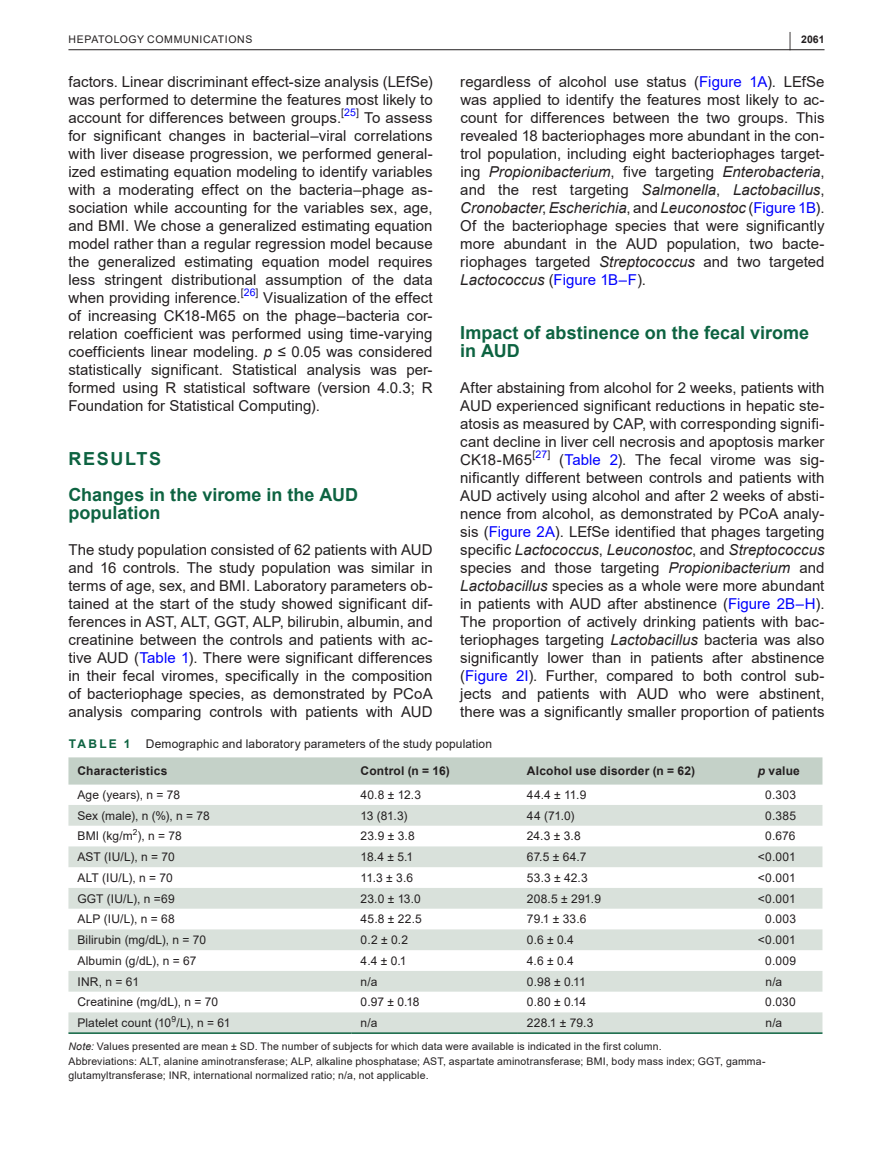
<style>
.page{position:relative;width:893px;height:1174px;background:#fff}
.page>*{position:absolute;margin:0;border:0;box-sizing:border-box;transform-origin:0 0}
.t1{font:700 19.5px "Arial";color:#231f20;scale:.38 1}
.t2{font:700 18px/36px "Arial";color:#0d6341}
.t3{font:15px/18px "Arial";letter-spacing:.005em;color:#231f20;text-align:justify}
.t4{font:12px "Arial";letter-spacing:.01em;color:#231f20}
.t5{font:700 12px "Arial";letter-spacing:.015em;color:#231f20}
.t6{font:700 12px "Arial";letter-spacing:.185em;color:#0d6341}
.t7{font:10.5px/15.8px "Arial";letter-spacing:.015em;color:#231f20}
.t8{font:10.5px "Arial";letter-spacing:.055em;color:#231f20}
.t9{font:700 10.5px "Arial";color:#231f20}
.t10{font:8.4px "Arial";color:#231f20}
.s1{color:#00f}
.s2{font-style:italic}
</style>
<div class="page">
<hr style="left:68px;top:49px;width:756px;height:1px;background:#231f20">
<div style="left:68px;top:757px;width:754px;height:27px;background:#c4d1c8"></div>
<svg style="left:68px;top:805px;width:754px;height:227px;fill:#d9e1db"></svg>
<hr style="left:68px;top:1032px;width:284px;height:2px;background:#0d6341">
<hr style="left:352px;top:1032px;width:166px;height:2px;background:#0d6341">
<hr style="left:518px;top:1032px;width:231px;height:2px;background:#0d6341">
<hr style="left:749px;top:1032px;width:73px;height:2px;background:#0d6341">
<h1 class="t1" style="left:789px;top:25px;width:7px">|</h1>
<p class="t8" style="left:69px;top:32px;width:185px">HEPATOLOGY COMMUNICATIONS</p>
<p class="t9" style="left:801px;top:32px;width:25px">2061</p>
<p class="t3" style="left:68px;top:73px;width:366px">factors. Linear discriminant effect-size analysis (LEfSe) was performed to determine the features most likely to account for differences between groups.</p>
<p class="t3" style="left:460px;top:73px;width:366px">regardless of alcohol use status (<span class="s1">Figure 1A</span>). LEfSe was applied to identify the features most likely to ac&shy;count for differences between the two groups. This revealed 18 bacteriophages more abundant in the con&shy;trol population, including eight bacteriophages target&shy;ing <span class="s2">Propionibacterium</span>, five targeting <span class="s2">Enterobacteria</span>, and the rest targeting <span class="s2">Salmonella</span>, <span class="s2">Lactobacillus</span>, <span class="s2">Cronobacter</span>, <span class="s2">Escherichia</span>, and <span class="s2">Leuconostoc</span> (<span class="s1">Figure 1B</span>).<br>Of the bacteriophage species that were significantly more abundant in the AUD population, two bacte&shy;riophages targeted <span class="s2">Streptococcus</span> and two targeted <span class="s2">Lactococcus</span> (<span class="s1">Figure 1B–F</span>).</p>
<p class="t2" style="left:460px;top:324px;width:350px;line-height:18px">Impact of abstinence on the fecal virome in AUD</p>
<p class="t3" style="left:460px;top:379px;width:366px">After abstaining from alcohol for 2 weeks, patients with AUD experienced significant reductions in hepatic ste&shy;atosis as measured by CAP, with corresponding signifi&shy;cant decline in liver cell necrosis and apoptosis marker CK18-M65</p>
<p class="t7" style="left:341px;top:105px;width:19px">[<span class="s1">25</span>]</p>
<p class="t3" style="left:68px;top:109px;width:366px;text-indent:296px">To assess for significant changes in bacterial–viral correlations with liver disease progression, we performed general&shy;ized estimating equation modeling to identify variables with a moderating effect on the bacteria–phage as&shy;sociation while accounting for the variables sex, age, and BMI. We chose a generalized estimating equation model rather than a regular regression model because the generalized estimating equation model requires less stringent distributional assumption of the data when providing inference.</p>
<p class="t7" style="left:241px;top:285px;width:19px">[<span class="s1">26</span>]</p>
<p class="t3" style="left:68px;top:289px;width:366px;text-indent:195px">Visualization of the effect of increasing CK18-M65 on the phage–bacteria cor&shy;relation coefficient was performed using time-varying coefficients linear modeling. <span class="s2">p</span> ≤ 0.05 was considered statistically significant. Statistical analysis was per&shy;formed using R statistical software (version 4.0.3; R Foundation for Statistical Computing).</p>
<p class="t2" style="left:68px;top:441px;width:291px">RESULTS<br>Changes in the virome in the AUD</p>
<p class="t2" style="left:68px;top:495px;width:94px">population</p>
<p class="t3" style="left:68px;top:541px;width:366px">The study population consisted of 62 patients with AUD and 16 controls. The study population was similar in terms of age, sex, and BMI. Laboratory parameters ob&shy;tained at the start of the study showed significant dif&shy;ferences in AST, ALT, GGT, ALP, bilirubin, albumin, and creatinine between the controls and patients with ac&shy;tive AUD (<span class="s1">Table 1</span>). There were significant differences in their fecal viromes, specifically in the composition of bacteriophage species, as demonstrated by PCoA analysis comparing controls with patients with AUD</p>
<p class="t7" style="left:532px;top:447px;width:20px">[<span class="s1">27</span>]</p>
<p class="t3" style="left:460px;top:451px;width:366px;text-indent:99px">(<span class="s1">Table 2</span>). The fecal virome was sig&shy;nificantly different between controls and patients with AUD actively using alcohol and after 2 weeks of absti&shy;nence from alcohol, as demonstrated by PCoA analy&shy;sis (<span class="s1">Figure 2A</span>). LEfSe identified that phages targeting specific <span class="s2">Lactococcus</span>, <span class="s2">Leuconostoc</span>, and <span class="s2">Streptococcus </span>species and those targeting <span class="s2">Propionibacterium</span> and <span class="s2">Lactobacillus</span> species as a whole were more abundant in patients with AUD after abstinence (<span class="s1">Figure 2B–H</span>).<br>The proportion of actively drinking patients with bac&shy;teriophages targeting <span class="s2">Lactobacillus</span> bacteria was also significantly lower than in patients after abstinence (<span class="s1">Figure 2I</span>). Further, compared to both control sub&shy;jects and patients with AUD who were abstinent, there was a significantly smaller proportion of patients</p>
<p class="t6" style="left:69px;top:735px;width:63px">TABLE 1</p>
<p class="t4" style="left:146px;top:735px;width:348px">Demographic and laboratory parameters of the study population</p>
<p class="t5" style="left:77px;top:762px;width:91px">Characteristics</p>
<p class="t5" style="left:361px;top:762px;width:91px">Control (n = 16)</p>
<p class="t5" style="left:527px;top:762px;width:170px">Alcohol use disorder (n = 62)</p>
<p class="t5" style="left:758px;top:762px;width:44px"><span class="s2">p</span> value</p>
<p class="t4" style="left:77px;top:786px;width:104px">Age (years), n = 78</p>
<p class="t4" style="left:361px;top:786px;width:62px">40.8 ± 12.3</p>
<p class="t4" style="left:527px;top:786px;width:61px">44.4 ± 11.9</p>
<p class="t4" style="left:765px;top:786px;width:32px">0.303</p>
<p class="t4" style="left:77px;top:807px;width:134px">Sex (male), n (%), n = 78</p>
<p class="t4" style="left:361px;top:807px;width:48px">13 (81.3)</p>
<p class="t4" style="left:527px;top:807px;width:49px">44 (71.0)</p>
<p class="t4" style="left:765px;top:807px;width:32px">0.385</p>
<p class="t4" style="left:77px;top:828px;width:106px">BMI (kg/m ), n = 78</p>
<p class="t10" style="left:133px;top:826px;width:6px">2</p>
<p class="t4" style="left:361px;top:828px;width:56px">23.9 ± 3.8</p>
<p class="t4" style="left:527px;top:828px;width:55px">24.3 ± 3.8</p>
<p class="t4" style="left:765px;top:828px;width:32px">0.676</p>
<p class="t4" style="left:77px;top:848px;width:99px">AST (IU/L), n = 70</p>
<p class="t4" style="left:361px;top:848px;width:54px">18.4 ± 5.1</p>
<p class="t4" style="left:527px;top:848px;width:61px">67.5 ± 64.7</p>
<p class="t4" style="left:758px;top:848px;width:39px">&lt;0.001</p>
<p class="t4" style="left:77px;top:869px;width:97px">ALT (IU/L), n = 70</p>
<p class="t4" style="left:361px;top:869px;width:54px">11.3 ± 3.6</p>
<p class="t4" style="left:527px;top:869px;width:62px">53.3 ± 42.3</p>
<p class="t4" style="left:758px;top:869px;width:39px">&lt;0.001</p>
<p class="t4" style="left:77px;top:890px;width:99px">GGT (IU/L), n =69</p>
<p class="t4" style="left:361px;top:890px;width:62px">23.0 ± 13.0</p>
<p class="t4" style="left:527px;top:890px;width:76px">208.5 ± 291.9</p>
<p class="t4" style="left:758px;top:890px;width:39px">&lt;0.001</p>
<p class="t4" style="left:77px;top:911px;width:99px">ALP (IU/L), n = 68</p>
<p class="t4" style="left:361px;top:911px;width:63px">45.8 ± 22.5</p>
<p class="t4" style="left:527px;top:911px;width:61px">79.1 ± 33.6</p>
<p class="t4" style="left:765px;top:911px;width:32px">0.003</p>
<p class="t4" style="left:77px;top:931px;width:130px">Bilirubin (mg/dL), n = 70</p>
<p class="t4" style="left:361px;top:931px;width:49px">0.2 ± 0.2</p>
<p class="t4" style="left:527px;top:931px;width:49px">0.6 ± 0.4</p>
<p class="t4" style="left:758px;top:931px;width:39px">&lt;0.001</p>
<p class="t4" style="left:77px;top:952px;width:121px">Albumin (g/dL), n = 67</p>
<p class="t4" style="left:361px;top:952px;width:47px">4.4 ± 0.1</p>
<p class="t4" style="left:527px;top:952px;width:48px">4.6 ± 0.4</p>
<p class="t4" style="left:765px;top:952px;width:32px">0.009</p>
<p class="t4" style="left:77px;top:973px;width:63px">INR, n = 61</p>
<p class="t4" style="left:361px;top:973px;width:18px">n/a</p>
<p class="t4" style="left:527px;top:973px;width:60px">0.98 ± 0.11</p>
<p class="t4" style="left:765px;top:973px;width:18px">n/a</p>
<p class="t4" style="left:77px;top:994px;width:142px">Creatinine (mg/dL), n = 70</p>
<p class="t4" style="left:361px;top:994px;width:60px">0.97 ± 0.18</p>
<p class="t4" style="left:527px;top:994px;width:61px">0.80 ± 0.14</p>
<p class="t4" style="left:765px;top:994px;width:32px">0.030</p>
<p class="t4" style="left:77px;top:1014px;width:155px">Platelet count (10<sup>9</sup>/L), n = 61</p>
<p class="t4" style="left:361px;top:1014px;width:18px">n/a</p>
<p class="t4" style="left:527px;top:1014px;width:68px">228.1 ± 79.3</p>
<p class="t4" style="left:765px;top:1014px;width:18px">n/a</p>
<p class="t7" style="left:68px;top:1038px;width:699px"><span class="s2">Note:</span> Values presented are mean ± SD. The number of subjects for which data were available is indicated in the first column.<br>Abbreviations: ALT, alanine aminotransferase; ALP, alkaline phosphatase; AST, aspartate aminotransferase; BMI, body mass index; GGT, gamma-</p>
<p class="t7" style="left:68px;top:1067px;width:362px">glutamyltransferase; INR, international normalized ratio; n/a, not applicable.</p>
</div>
